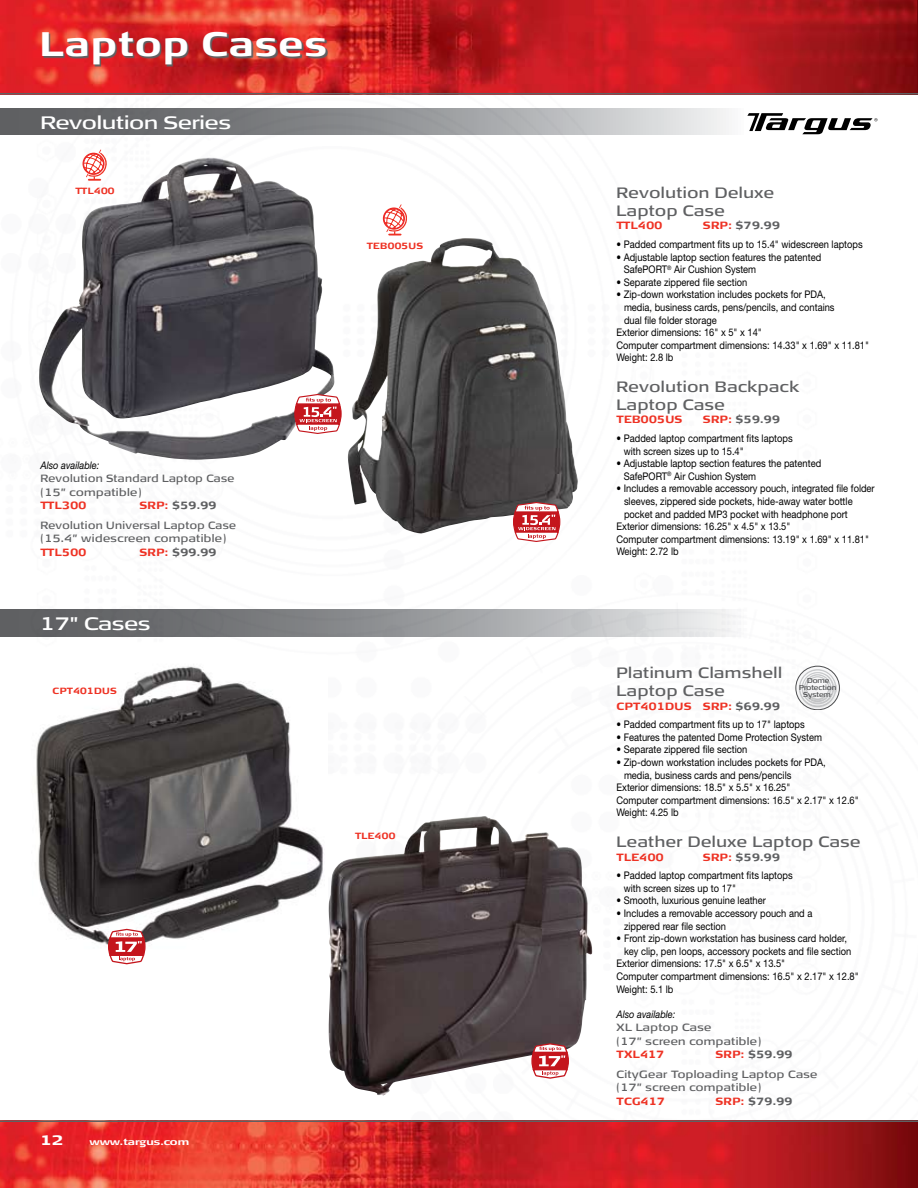
<style>
.page{position:relative;width:918px;height:1188px;background:#fff}
.page>*{position:absolute;margin:0;border:0;box-sizing:border-box;transform-origin:0 0}
.t1{font:700 34.05px "Signa Ext";letter-spacing:.05em;color:#fff;scale:.9 1}
.t2{font:18px "Signa Ext";color:#fff}
.t3{font:15px/18px "Signa Ext Column";letter-spacing:.04em;color:#5f6062;scale:.9 1}
.t4{font:700 13.5px "Signa Ext Column";color:#fff}
.t5{font:10.5px/12.6px "Helvetica Neue";color:#000;scale:.89 1}
.t6{font:10.5px/13.5px "Signa Ext Column";letter-spacing:.04em;color:#5f6062;scale:.9 1}
.t7{font:10.5px/13.5px "Signa Ext Column";letter-spacing:.04em;color:#5f6062;scale:.86 1}
.t8{font:700 10.5px "Signa Ext Column";letter-spacing:.04em;color:#ee3224;scale:.86 1}
.t9{font:700 10.5px "Signa Ext Column";letter-spacing:.04em;color:#5f6062;scale:.86 1}
.t10{font:italic 10.5px "Helvetica Neue";color:#000;scale:.89 1}
.t11{font:700 9px "Signa Ext Column";letter-spacing:.04em;color:#ee3224;scale:.86 1}
.t12{font:700 9px "Signa Ext";color:#fff}
.t13{font:7.05px/7.1px "Signa Ext Column";color:#4c4d4f;text-align:center;scale:.85 1}
.s1{font-weight:700;color:#ee3224}
.s2{font-weight:700}
.s3{color:#ee3224}
.s4{font-family:"Signa Ext Column"}
.s5{color:#5f6062}
</style>
<div class="page">
<img style="left:0;top:94px;width:918px;height:1002px">
<img style="left:0;top:0;width:918px;height:93px">
<img style="left:0;top:1122px;width:918px;height:66px">
<hr style="left:0;top:1120px;width:918px;height:2px;background:#5f6062">
<hr style="left:0;top:93px;width:918px;height:1px;background:#5f6062">
<img style="left:358px;top:238px;width:152px;height:222px">
<img style="left:71px;top:165px;width:260px;height:260px">
<svg style="left:0;top:108px;width:744px;height:27px;background:#96989a"></svg>
<svg style="left:32px;top:23px;width:508px;height:46px;background:#ba2728"></svg>
<svg style="left:747px;top:113px;width:131px;height:21px"></svg>
<svg style="left:83px;top:150px;width:24px;height:31px"></svg>
<svg style="left:0;top:609px;width:744px;height:27px;background:#96989a"></svg>
<svg style="left:384px;top:204px;width:23px;height:32px"></svg>
<svg style="left:294px;top:393px;width:48px;height:42px"></svg>
<svg style="left:512px;top:501px;width:49px;height:42px"></svg>
<img style="left:14px;top:655px;width:314px;height:300px">
<img style="left:328px;top:827px;width:264px;height:268px">
<svg style="left:107px;top:928px;width:39px;height:37px"></svg>
<svg style="left:531px;top:1043px;width:39px;height:36px"></svg>
<svg style="left:796px;top:666px;width:43px;height:44px"></svg>
<img style="left:798px;top:669px;width:39px;height:38px">
<svg style="left:800px;top:670px;width:36px;height:36px"></svg>
<img style="left:801px;top:671px;width:33px;height:33px">
<div style="left:802px;top:673px;width:31px;height:30px;border:1px solid #c6c8ca;border-radius:50%"></div>
<img style="left:803px;top:674px;width:29px;height:28px">
<div style="left:805px;top:675px;width:26px;height:26px;border:1px solid #c6c8ca;border-radius:50%"></div>
<img style="left:806px;top:676px;width:24px;height:24px">
<div style="left:807px;top:677px;width:22px;height:22px;background:#f7f7f8;border-radius:50%"></div>
<div style="left:807px;top:677px;width:22px;height:22px;border:1px solid #c6c8ca;border-radius:50%"></div>
<div style="left:796px;top:666px;width:43px;height:44px;border:1px solid #4c4d4f;border-radius:50%"></div>
<h1 class="t1" style="left:40px;top:23px;width:320px">Laptop Cases</h1>
<h2 class="t2" style="left:40px;top:112px;width:192px">Revolution Series</h2>
<p class="t11" style="left:75px;top:186px;width:47px">TTL400</p>
<p class="t11" style="left:367px;top:241px;width:67px">TEB005US</p>
<p class="t10" style="left:40px;top:459px;width:68px">Also available:</p>
<p class="t7" style="left:40px;top:472px;width:227px">Revolution Standard Laptop Case (15” compatible)</p>
<p class="t8" style="left:40px;top:499px;width:55px">TTL300</p>
<p class="t7" style="left:41px;top:496px;width:229px;line-height:19.5px;text-indent:99px"><span class="s1">SRP:</span> <span class="s2">$59.99<br></span>Revolution Universal Laptop Case</p>
<p class="t6" style="left:40px;top:532px;width:208px">(15.4” widescreen compatible)</p>
<p class="t8" style="left:40px;top:546px;width:55px">TTL500</p>
<p class="t9" style="left:140px;top:546px;width:91px"><span class="s3">SRP:</span> $99.99</p>
<h2 class="t2" style="left:40px;top:613px;width:111px"><span class="s4">17</span>" Cases</h2>
<p class="t11" style="left:53px;top:685px;width:76px">CPT401DUS</p>
<p class="t11" style="left:355px;top:830px;width:48px">TLE400</p>
<p class="t4" style="left:40px;top:1133px;width:23px">12</p>
<p class="t12" style="left:90px;top:1137px;width:101px">www.targus.com</p>
<h3 class="t3" style="left:616px;top:184px;width:176px">Revolution Deluxe<br>Laptop Case</h3>
<p class="t8" style="left:616px;top:219px;width:55px">TTL400</p>
<p class="t9" style="left:703px;top:219px;width:91px"><span class="s3">SRP:</span> $79.99</p>
<p class="t5" style="left:616px;top:238px;width:278px">• Padded compartment fits up to 15.4" widescreen laptops</p>
<p class="t5" style="left:624px;top:250px;width:223px;text-indent:-7px">• Adjustable laptop section features the patented<br>SafePORT<sup>®</sup> Air Cushion System</p>
<p class="t5" style="left:616px;top:276px;width:149px">• Separate zippered file section</p>
<p class="t5" style="left:616px;top:288px;width:237px">• Zip-down workstation includes pockets for PDA,</p>
<p class="t5" style="left:624px;top:301px;width:238px">media, business cards, pens/pencils, and contains</p>
<p class="t5" style="left:624px;top:313px;width:106px">dual file folder storage</p>
<p class="t5" style="left:616px;top:326px;width:165px">Exterior dimensions: 16" x 5" x 14"</p>
<p class="t5" style="left:616px;top:339px;width:285px">Computer compartment dimensions: 14.33" x 1.69" x 11.81"</p>
<p class="t5" style="left:616px;top:351px;width:66px">Weight: 2.8 lb</p>
<h3 class="t3" style="left:616px;top:378px;width:205px">Revolution Backpack<br>Laptop Case</h3>
<p class="t8" style="left:616px;top:413px;width:78px">TEB005US</p>
<p class="t9" style="left:703px;top:413px;width:91px"><span class="s3">SRP:</span> $59.99</p>
<p class="t5" style="left:624px;top:432px;width:191px;text-indent:-7px">• Padded laptop compartment fits laptops with screen sizes up to 15.4"</p>
<p class="t5" style="left:624px;top:457px;width:223px;text-indent:-7px">• Adjustable laptop section features the patented<br>SafePORT<sup>®</sup> Air Cushion System</p>
<p class="t5" style="left:616px;top:482px;width:292px">• Includes a removable accessory pouch, integrated file folder</p>
<p class="t5" style="left:624px;top:495px;width:258px">sleeves, zippered side pockets, hide-away water bottle</p>
<p class="t5" style="left:624px;top:508px;width:253px">pocket and padded MP3 pocket with headphone port</p>
<p class="t5" style="left:616px;top:520px;width:197px">Exterior dimensions: 16.25" x 4.5" x 13.5"</p>
<p class="t5" style="left:616px;top:533px;width:285px">Computer compartment dimensions: 13.19" x 1.69" x 11.81"</p>
<p class="t5" style="left:616px;top:545px;width:71px">Weight: 2.72 lb</p>
<h3 class="t3" style="left:616px;top:664px;width:185px">Platinum Clamshell<br>Laptop Case</h3>
<p class="t8" style="left:616px;top:700px;width:191px">CPT401DUS SRP: <span class="s5">$69.99</span></p>
<p class="t5" style="left:616px;top:718px;width:213px">• Padded compartment fits up to 17" laptops</p>
<p class="t5" style="left:616px;top:731px;width:233px">• Features the patented Dome Protection System</p>
<p class="t5" style="left:616px;top:743px;width:149px">• Separate zippered file section</p>
<p class="t5" style="left:616px;top:756px;width:237px">• Zip-down workstation includes pockets for PDA,</p>
<p class="t5" style="left:624px;top:768px;width:190px">media, business cards and pens/pencils</p>
<p class="t5" style="left:616px;top:781px;width:197px">Exterior dimensions: 18.5" x 5.5" x 16.25"</p>
<p class="t5" style="left:616px;top:794px;width:274px">Computer compartment dimensions: 16.5" x 2.17" x 12.6"</p>
<p class="t5" style="left:616px;top:806px;width:71px">Weight: 4.25 lb</p>
<h3 class="t3" style="left:616px;top:833px;width:273px">Leather Deluxe Laptop Case</h3>
<p class="t8" style="left:616px;top:851px;width:56px">TLE400</p>
<p class="t9" style="left:703px;top:851px;width:91px"><span class="s3">SRP:</span> $59.99</p>
<p class="t5" style="left:624px;top:869px;width:191px;text-indent:-7px">• Padded laptop compartment fits laptops with screen sizes up to 17"</p>
<p class="t5" style="left:617px;top:894px;width:169px">• Smooth, luxurious genuine leather</p>
<p class="t5" style="left:624px;top:907px;width:213px;text-indent:-8px">• Includes a removable accessory pouch and a zippered rear file section</p>
<p class="t5" style="left:617px;top:932px;width:260px">• Front zip-down workstation has business card holder,</p>
<p class="t5" style="left:624px;top:945px;width:257px">key clip, pen loops, accessory pockets and file section</p>
<p class="t5" style="left:616px;top:957px;width:191px">Exterior dimensions: 17.5" x 6.5" x 13.5"</p>
<p class="t5" style="left:616px;top:970px;width:274px">Computer compartment dimensions: 16.5" x 2.17" x 12.8"</p>
<p class="t5" style="left:616px;top:982px;width:66px">Weight: 5.1 lb</p>
<p class="t10" style="left:616px;top:1008px;width:68px">Also available:</p>
<p class="t6" style="left:616px;top:1021px;width:162px">XL Laptop Case<br>(17” screen compatible)</p>
<p class="t8" style="left:616px;top:1048px;width:57px">TXL417</p>
<p class="t13" style="left:799px;top:677px;width:45px">Dome<br>Protection<br>System</p>
<p class="t6" style="left:616px;top:1045px;width:225px;line-height:19.5px;text-indent:99px"><span class="s1">SRP:</span> <span class="s2">$59.99<br></span>CityGear Toploading Laptop Case</p>
<p class="t6" style="left:616px;top:1081px;width:162px">(17” screen compatible)</p>
<p class="t8" style="left:616px;top:1095px;width:58px">TCG417</p>
<p class="t9" style="left:715px;top:1095px;width:91px"><span class="s3">SRP:</span> $79.99</p>
</div>
